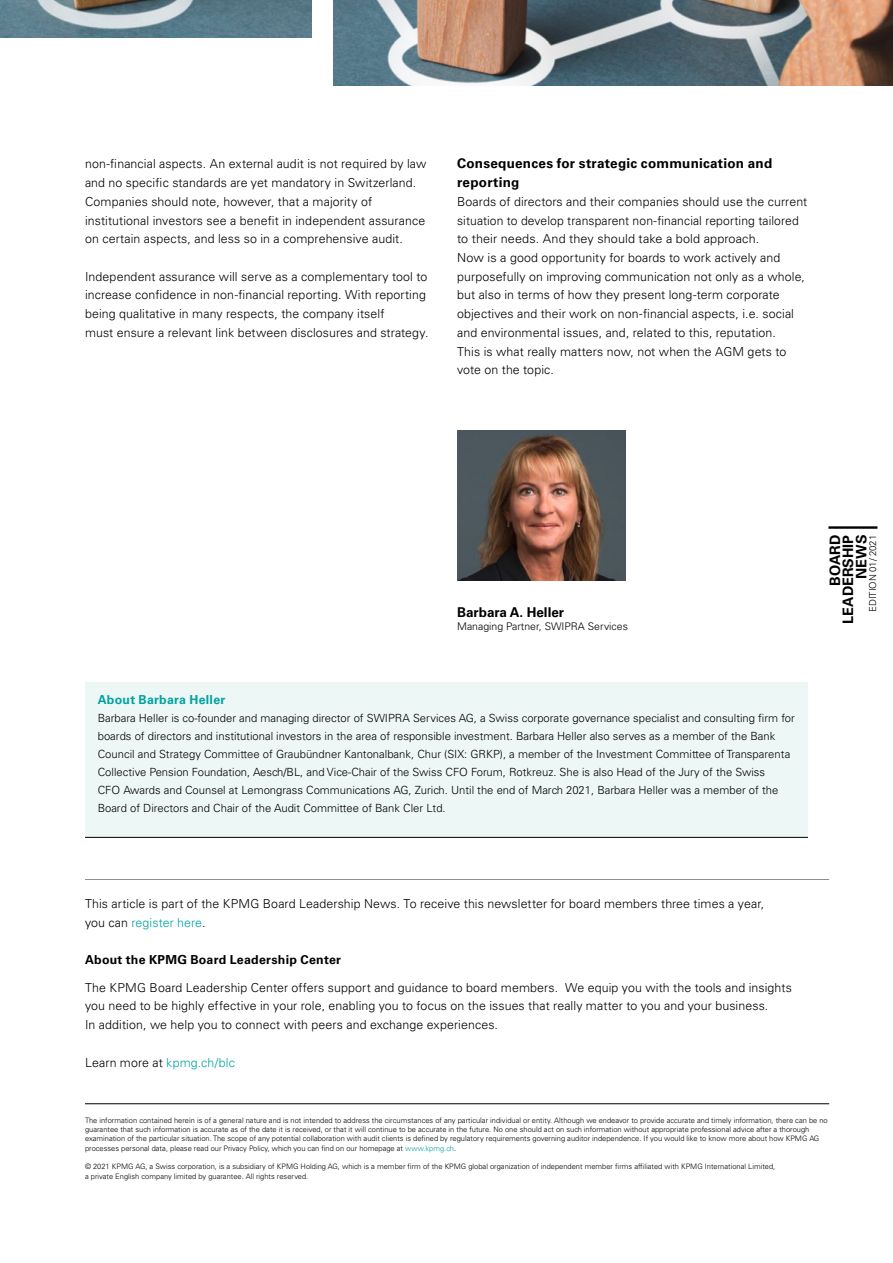
<style>
.page{position:relative;width:893px;height:1263px;background:#fff}
.page>*{position:absolute;margin:0;border:0;box-sizing:border-box;transform-origin:0 0}
.t1{font:700 14.4px/13.2px "Univers LT Std";color:#000;text-align:right}
.t2{font:700 13.5px/18.8px "Univers LT Std";letter-spacing:.015em;color:#000}
.t3{font:300 12.3px/18.8px "Univers LT Std";letter-spacing:.005em;color:#000}
.t4{font:700 12.3px "Univers LT Std";letter-spacing:.02em;color:#000}
.t5{font:700 12.3px "Univers LT Std";letter-spacing:.02em;color:#00a2a0}
.t6{font:300 11.25px/18px "Univers LT Std";color:#000}
.t7{font:300 10.5px "Univers LT Std";color:#000}
.t8{font:300 9.6px "Univers LT Std";color:#000}
.t9{font:300 7.5px/9.3px "Univers LT Std";color:#000}
.s1{color:#00a2a0}
</style>
<div class="page">
<img style="left:457px;top:430px;width:168px;height:150px">
<img style="left:333px;top:0;width:560px;height:85px">
<img style="left:0;top:0;width:312px;height:37px">
<div style="left:85px;top:682px;width:723px;height:156px;background:#edf7f6"></div>
<hr style="left:85px;top:837px;width:723px;height:1px;background:#000">
<hr style="left:85px;top:1103px;width:744px;height:1px;background:#000">
<hr style="left:85px;top:879px;width:744px;height:1px;background:#000">
<hr style="left:828px;top:526px;width:49px;height:3px;background:#000">
<p class="t3" style="left:85px;top:155px;width:343px">non-financial aspects. An external audit is not required by law and no specific standards are yet mandatory in Switzerland.<br>Companies should note, however, that a majority of institutional investors see a benefit in independent assurance on certain aspects, and less so in a comprehensive audit.</p>
<p class="t3" style="left:85px;top:267px;width:345px">Independent assurance will serve as a complementary tool to increase confidence in non-financial reporting. With reporting being qualitative in many respects, the company itself<br>must ensure a relevant link between disclosures and strategy.</p>
<p class="t2" style="left:457px;top:154px;width:317px">Consequences for strategic communication and reporting</p>
<p class="t3" style="left:457px;top:192px;width:352px">Boards of directors and their companies should use the current situation to develop transparent non-financial reporting tailored to their needs. And they should take a bold approach.<br>Now is a good opportunity for boards to work actively and purposefully on improving communication not only as a whole, but also in terms of how they present long-term corporate objectives and their work on non-financial aspects, i.e. social and environmental issues, and, related to this, reputation.<br>This is what really matters now, not when the AGM gets to vote on the topic.</p>
<p class="t2" style="left:457px;top:603px;width:109px">Barbara A. Heller</p>
<p class="t7" style="left:457px;top:620px;width:172px">Managing Partner, SWIPRA Services</p>
<p class="t5" style="left:98px;top:693px;width:129px">About Barbara Heller</p>
<p class="t6" style="left:98px;top:709px;width:699px">Barbara Heller is co-founder and managing director of SWIPRA Services AG, a Swiss corporate governance specialist and consulting firm for boards of directors and institutional investors in the area of responsible investment. Barbara Heller also serves as a member of the Bank Council and Strategy Committee of Graubündner Kantonalbank, Chur (SIX: GRKP), a member of the Investment Committee of Transparenta Collective Pension Foundation, Aesch/BL, and Vice-Chair of the Swiss CFO Forum, Rotkreuz. She is also Head of the Jury of the Swiss<br>CFO Awards and Counsel at Lemongrass Communications AG, Zurich. Until the end of March 2021, Barbara Heller was a member of the Board of Directors and Chair of the Audit Committee of Bank Cler Ltd.</p>
<p class="t3" style="left:85px;top:895px;width:681px">This article is part of the KPMG Board Leadership News. To receive this newsletter for board members three times a year, you can <span class="s1">register here</span>.</p>
<p class="t4" style="left:85px;top:953px;width:257px">About the KPMG Board Leadership Center</p>
<p class="t3" style="left:85px;top:978px;width:708px">The KPMG Board Leadership Center offers support and guidance to board members. We equip you with the tools and insights you need to be highly effective in your role, enabling you to focus on the issues that really matter to you and your business.<br>In addition, we help you to connect with peers and exchange experiences.</p>
<p class="t3" style="left:85px;top:1053px;width:151px">Learn more at <span class="s1">kpmg.ch/blc</span></p>
<p class="t1" style="left:828px;top:623px;width:90px;rotate:-90deg">BOARD<br>LEADERSHIP<br>NEWS</p>
<p class="t8" style="left:867px;top:612px;width:79px;rotate:-90deg">EDITION 01/ 2021</p>
<p class="t9" style="left:85px;top:1115px;width:744px">The information contained herein is of a general nature and is not intended to address the circumstances of any particular individual or entity. Although we endeavor to provide accurate and timely information, there can be no guarantee that such information is accurate as of the date it is received, or that it will continue to be accurate in the future. No one should act on such information without appropriate professional advice after a thorough examination of the particular situation. The scope of any potential collaboration with audit clients is defined by regulatory requirements governing auditor independence. If you would like to know more about how KPMG AG processes personal data, please read our Privacy Policy, which you can find on our homepage at <span class="s1">www.kpmg.ch</span>.</p>
<p class="t9" style="left:85px;top:1162px;width:692px">© 2021 KPMG AG, a Swiss corporation, is a subsidiary of KPMG Holding AG, which is a member firm of the KPMG global organization of independent member firms affiliated with KPMG International Limited, a private English company limited by guarantee. All rights reserved.</p>
</div>
